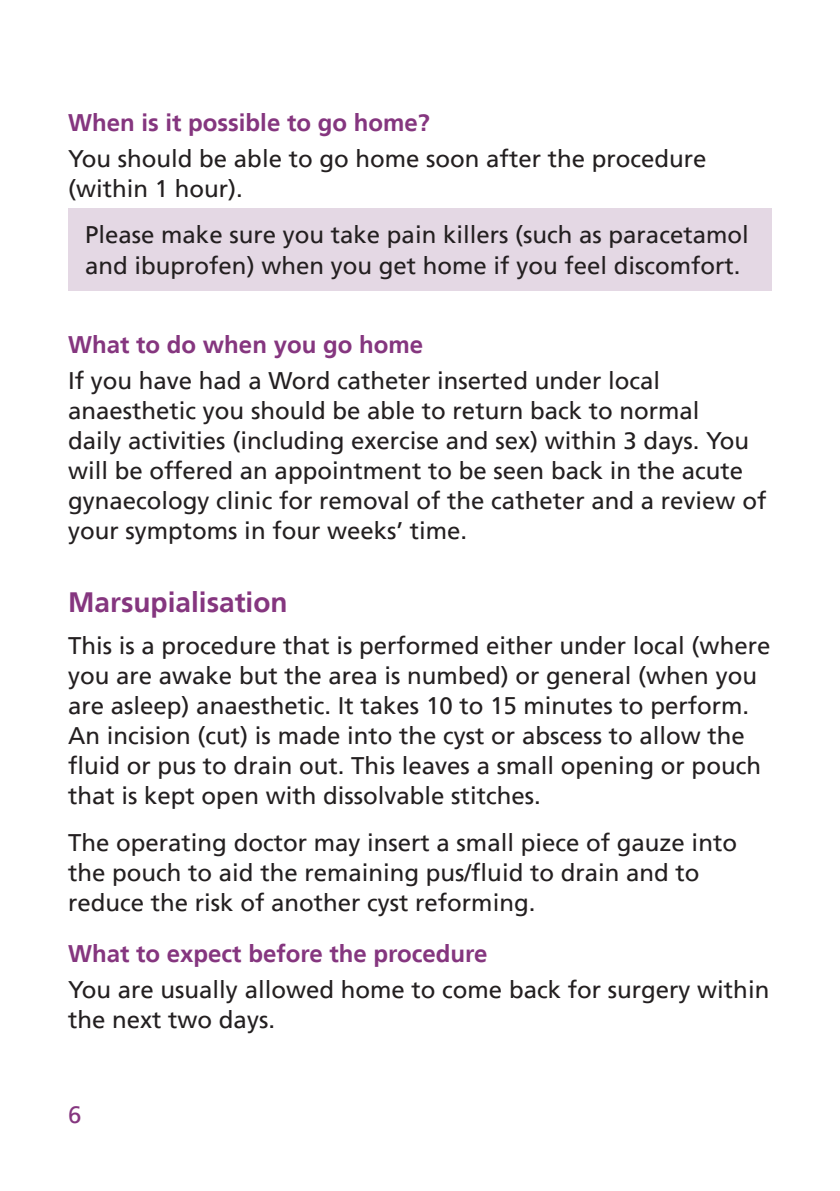
<style>
.page{position:relative;width:840px;height:1191px;background:#fff}
.page>*{position:absolute;margin:0;border:0;box-sizing:border-box;transform-origin:0 0}
.Main_Headings{font:700 28px "Frutiger LT";color:#85367f}
.Body_Text{font:24px/30px "Frutiger LT";color:#231f20}
.Sub_Heading{font:700 24px "Frutiger LT";color:#85367f}
.t1{font:24px "Frutiger LT";color:#85367f}
</style>
<div class="page">
<div style="left:68px;top:208px;width:703px;height:82px;background:#e4d8e4"></div>
<p class="Sub_Heading" style="left:68px;top:109px;width:363px">When is it possible to go home?</p>
<p class="Body_Text" style="left:68px;top:144px;width:639px">You should be able to go home soon after the procedure (within 1 hour).</p>
<p class="Body_Text" style="left:85px;top:220px;width:664px">Please make sure you take pain killers (such as paracetamol and ibuprofen) when you get home if you feel discomfort.</p>
<p class="Sub_Heading" style="left:68px;top:331px;width:356px">What to do when you go home</p>
<p class="Body_Text" style="left:68px;top:366px;width:699px">If you have had a Word catheter inserted under local anaesthetic you should be able to return back to normal<br>daily activities (including exercise and sex) within 3 days. You will be offered an appointment to be seen back in the acute gynaecology clinic for removal of the catheter and a review of your symptoms in four weeks’ time.</p>
<p class="Main_Headings" style="left:68px;top:586px;width:221px">Marsupialisation</p>
<p class="Body_Text" style="left:68px;top:630px;width:703px">This is a procedure that is performed either under local (where you are awake but the area is numbed) or general (when you are asleep) anaesthetic. It takes 10 to 15 minutes to perform.<br>An incision (cut) is made into the cyst or abscess to allow the fluid or pus to drain out. This leaves a small opening or pouch that is kept open with dissolvable stitches.</p>
<p class="Body_Text" style="left:68px;top:827px;width:670px">The operating doctor may insert a small piece of gauze into the pouch to aid the remaining pus/fluid to drain and to reduce the risk of another cyst reforming.</p>
<p class="Sub_Heading" style="left:68px;top:940px;width:420px">What to expect before the procedure</p>
<p class="Body_Text" style="left:68px;top:974px;width:702px">You are usually allowed home to come back for surgery within the next two days.</p>
<p class="t1" style="left:68px;top:1101px;width:15px">6</p>
</div>
